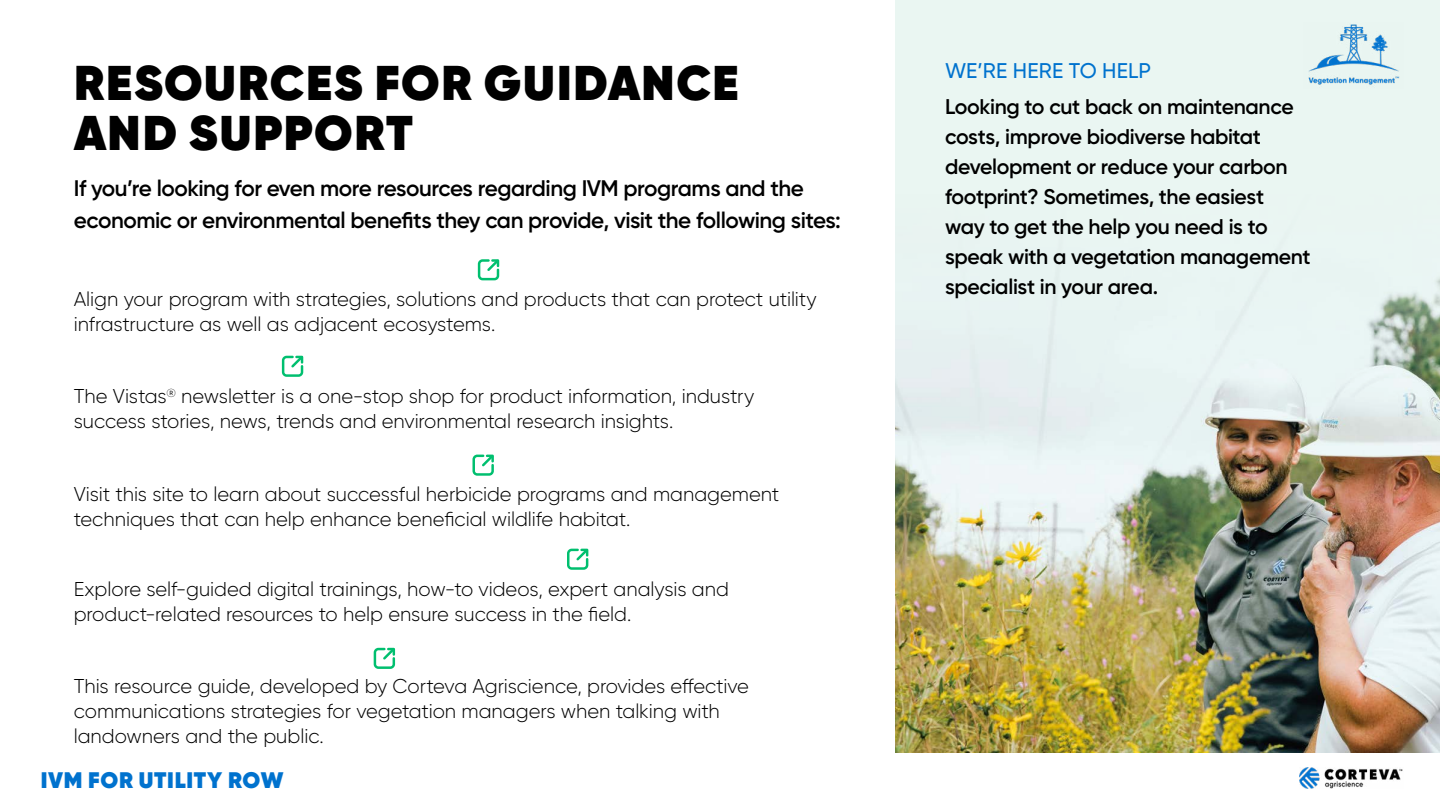
<style>
.page{position:relative;width:1440px;height:810px;background:#fff}
.page>*{position:absolute;margin:0;border:0;box-sizing:border-box;transform-origin:0 0}
.HEADLINE{font:800 48.75px/50px "Gilroy";letter-spacing:.035em;color:#000}
.HEADLINE-2{font:600 22.5px/31.2px "Gilroy";letter-spacing:-.02em;color:#000}
.HEADLINE-3{font:800 22.5px "Gilroy";letter-spacing:.03em;color:#0072ce}
.t1{font:600 21.25px/30px "Gilroy";letter-spacing:-.015em;color:#000}
.t2{font:500 21.25px "Gilroy";letter-spacing:.005em;color:#0072ce}
.HEADLINE-4{font:300 20px/25px "Gilroy";letter-spacing:-.005em;color:#000}
</style>
<div class="page">
<img style="left:896px;top:402px;width:544px;height:351px">
<div style="left:896px;top:0;width:544px;height:402px;background:#eaf6f2"></div>
<svg style="left:478px;top:259px;width:21px;height:21px"></svg>
<svg style="left:282px;top:356px;width:21px;height:21px"></svg>
<svg style="left:472px;top:455px;width:22px;height:21px"></svg>
<svg style="left:567px;top:549px;width:21px;height:21px"></svg>
<img style="left:1300px;top:768px;width:103px;height:20px">
<svg style="left:374px;top:648px;width:21px;height:21px"></svg>
<img style="left:1308px;top:24px;width:92px;height:61px">
<p class="HEADLINE" style="left:74px;top:58px;width:666px">RESOURCES FOR GUIDANCE<br>AND SUPPORT</p>
<p class="HEADLINE-2" style="left:74px;top:173px;width:769px">If you’re looking for even more resources regarding IVM programs and the economic or environmental benefits they can provide, visit the following sites:</p>
<p class="HEADLINE-4" style="left:74px;top:286px;width:745px">Align your program with strategies, solutions and products that can protect utility infrastructure as well as adjacent ecosystems.</p>
<p class="HEADLINE-4" style="left:74px;top:384px;width:682px">The Vistas<sup>®</sup> newsletter is a one-stop shop for product information, industry success stories, news, trends and environmental research insights.</p>
<p class="HEADLINE-4" style="left:74px;top:481px;width:707px">Visit this site to learn about successful herbicide programs and management techniques that can help enhance beneficial wildlife habitat.</p>
<p class="HEADLINE-4" style="left:74px;top:576px;width:657px">Explore self-guided digital trainings, how-to videos, expert analysis and product-related resources to help ensure success in the field.</p>
<p class="HEADLINE-4" style="left:74px;top:674px;width:677px">This resource guide, developed by Corteva Agriscience, provides effective communications strategies for vegetation managers when talking with landowners and the public.</p>
<p class="HEADLINE-3" style="left:41px;top:765px;width:244px">IVM FOR UTILITY ROW</p>
<p class="t2" style="left:945px;top:58px;width:207px">WE’RE HERE TO HELP</p>
<p class="t1" style="left:945px;top:91px;width:367px">Looking to cut back on maintenance costs, improve biodiverse habitat development or reduce your carbon footprint? Sometimes, the easiest<br>way to get the help you need is to speak with a vegetation management specialist in your area.</p>
</div>
